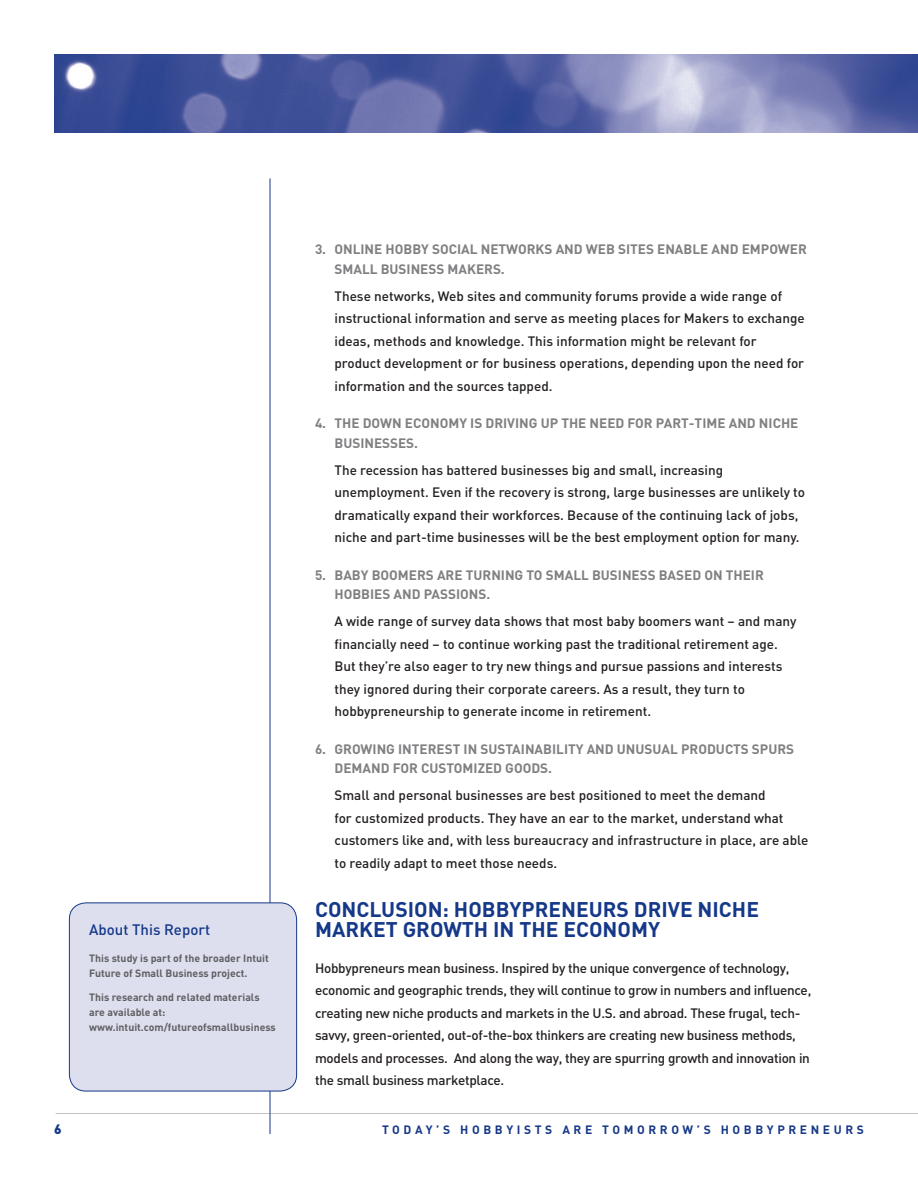
<style>
.page{position:relative;width:918px;height:1188px;background:#fff}
.page>*{position:absolute;margin:0;border:0;box-sizing:border-box;transform-origin:0 0}
.subhead_-_PMS_2748{font:700 21px/19.5px "DIN";color:#153889}
.special_sidebar_-_Ti{font:500 15px "DIN";color:#153889}
.body_-_1st_indent{font:500 13.5px/22.5px "DIN";color:#231f20}
.DIN_body{font:500 13.5px/22.5px "DIN";letter-spacing:-.02em;color:#231f20}
.subhead_-_number{font:700 13.5px/19.5px "DIN";color:#808083}
.t1{font:900 13.5px "DIN";color:#153889}
.t2{font:700 12px "DIN";letter-spacing:.3em;color:#153889}
.special_sidebar{font:700 10.5px/15px "DIN";color:#5f5f62}
</style>
<div class="page">
<img style="left:55px;top:54px;width:863px;height:79px">
<hr style="left:270px;top:178px;width:1px;height:956px;background:#153889">
<svg style="left:56px;top:1113px;width:862px;height:1px"></svg>
<div style="left:69px;top:903px;width:228px;height:188px;background:#dddfee;border-radius:16px"></div>
<div style="left:69px;top:903px;width:228px;height:188px;border:1px solid #153889;border-radius:16px"></div>
<p class="special_sidebar_-_Ti" style="left:89px;top:920px;width:122px">About This Report</p>
<p class="special_sidebar" style="left:89px;top:950px;width:181px">This study is part of the broader Intuit<br>Future of Small Business project.</p>
<p class="special_sidebar" style="left:89px;top:989px;width:188px">This research and related materials are available at: www.intuit.com/futureofsmallbusiness</p>
<p class="subhead_-_number" style="left:334px;top:239px;width:474px;text-indent:-20px">3. ONLINE HOBBY SOCIAL NETWORKS AND WEB SITES ENABLE AND EMPOWER<br>SMALL BUSINESS MAKERS.</p>
<p class="body_-_1st_indent" style="left:334px;top:284px;width:472px">These networks, Web sites and community forums provide a wide range of instructional information and serve as meeting places for Makers to exchange ideas, methods and knowledge. This information might be relevant for product development or for business operations, depending upon the need for information and the sources tapped.</p>
<p class="subhead_-_number" style="left:334px;top:413px;width:465px;text-indent:-20px">4. THE DOWN ECONOMY IS DRIVING UP THE NEED FOR PART-TIME AND NICHE<br>BUSINESSES.</p>
<p class="body_-_1st_indent" style="left:334px;top:458px;width:472px">The recession has battered businesses big and small, increasing unemployment. Even if the recovery is strong, large businesses are unlikely to dramatically expand their workforces. Because of the continuing lack of jobs, niche and part-time businesses will be the best employment option for many.</p>
<p class="subhead_-_number" style="left:334px;top:565px;width:431px;text-indent:-20px">5. BABY BOOMERS ARE TURNING TO SMALL BUSINESS BASED ON THEIR<br>HOBBIES AND PASSIONS.</p>
<p class="body_-_1st_indent" style="left:334px;top:610px;width:464px">A wide range of survey data shows that most baby boomers want – and many financially need – to continue working past the traditional retirement age.<br>But they’re also eager to try new things and pursue passions and interests they ignored during their corporate careers. As a result, they turn to hobbypreneurship to generate income in retirement.</p>
<p class="subhead_-_number" style="left:334px;top:739px;width:461px;text-indent:-20px">6. GROWING INTEREST IN SUSTAINABILITY AND UNUSUAL PRODUCTS SPURS<br>DEMAND FOR CUSTOMIZED GOODS.</p>
<p class="body_-_1st_indent" style="left:334px;top:784px;width:475px">Small and personal businesses are best positioned to meet the demand<br>for customized products. They have an ear to the market, understand what customers like and, with less bureaucracy and infrastructure in place, are able to readily adapt to meet those needs.</p>
<p class="subhead_-_PMS_2748" style="left:315px;top:899px;width:446px">CONCLUSION: HOBBYPRENEURS DRIVE NICHE<br>MARKET GROWTH IN THE ECONOMY</p>
<p class="DIN_body" style="left:315px;top:956px;width:498px">Hobbypreneurs mean business. Inspired by the unique convergence of technology, economic and geographic trends, they will continue to grow in numbers and influence, creating new niche products and markets in the U.S. and abroad. These frugal, tech&shy;savvy, green-oriented, out-of-the-box thinkers are creating new business methods, models and processes. And along the way, they are spurring growth and innovation in the small business marketplace.</p>
<p class="t1" style="left:54px;top:1120px;width:9px">6</p>
<p class="t2" style="left:382px;top:1122px;width:483px">TODAY’S HOBBYISTS ARE TOMORROW’S HOBBYPRENEURS</p>
</div>
